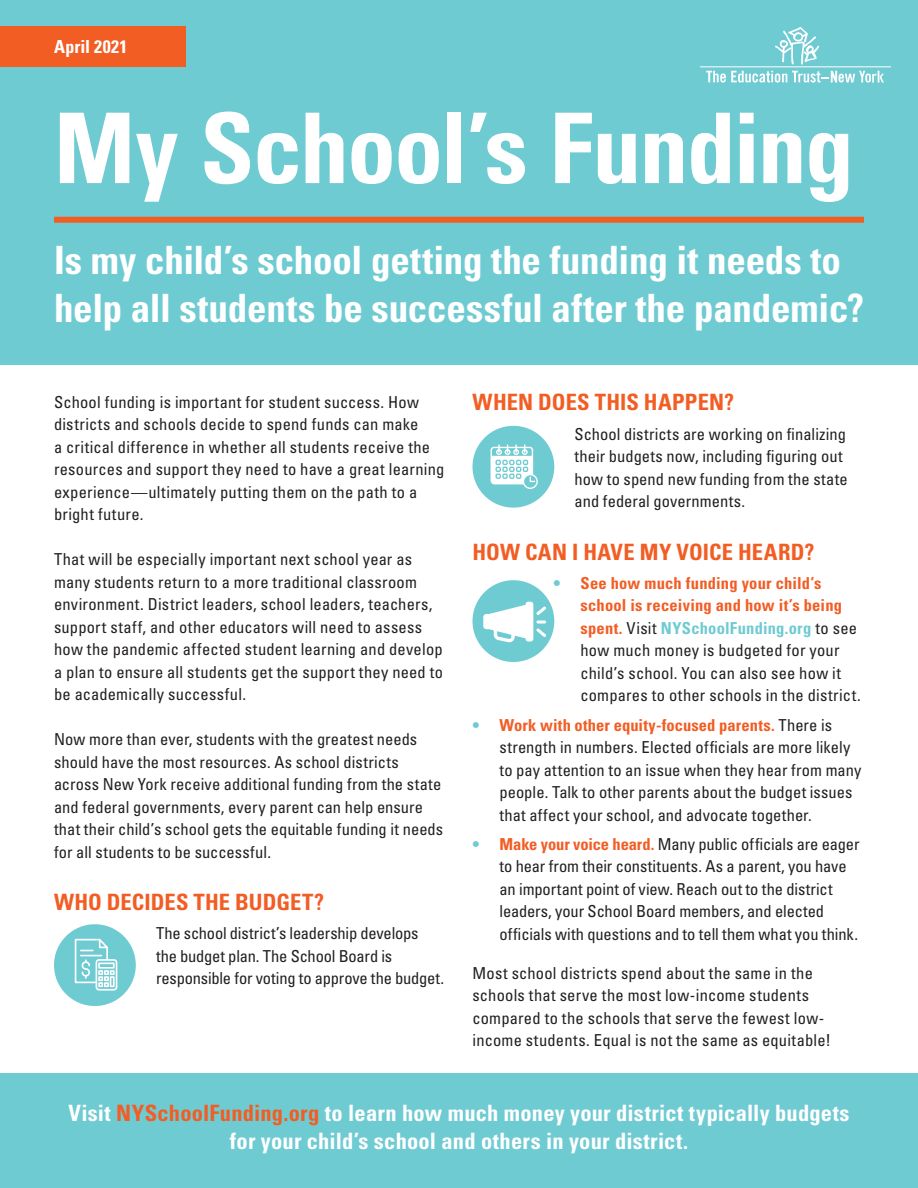
<style>
.page{position:relative;width:918px;height:1188px;background:#fff}
.page>*{position:absolute;margin:0;border:0;box-sizing:border-box;transform-origin:0 0}
.t1{font:700 condensed 97.5px "Univers LT Std";letter-spacing:-.015em;color:#fff}
.t2{font:700 condensed 39px/48px "Univers LT Std";letter-spacing:-.005em;color:#fff}
.t3{font:700 condensed 22.5px/28.5px "Univers LT Std";letter-spacing:.01em;color:#fff;text-align:center}
.subheads{font:700 condensed 22.5px "Univers LT Std";letter-spacing:.005em;color:#f25d24}
.t4{font:700 condensed 18px "Univers LT Std";letter-spacing:.02em;color:#fff}
.t5{font:condensed 16.5px/22.5px "Univers";letter-spacing:.01em;color:#231f20}
.t6{font:condensed 16.5px/22.5px "Univers";letter-spacing:-.01em;color:#231f20}
.s1{font-family:"Univers LT Std";font-weight:700;color:#6fcbd2}
.s2{font-family:"Univers LT Std";font-weight:700;color:#f25d24}
.s3{color:#f25d24}
</style>
<div class="page">
<div style="left:0;top:0;width:918px;height:364px;background:#6fcbd2"></div>
<div style="left:54px;top:217px;width:810px;height:6px;background:#f25d24"></div>
<div style="left:0;top:1074px;width:918px;height:114px;background:#6fcbd2"></div>
<svg style="left:775px;top:27px;width:44px;height:38px"></svg>
<hr style="left:700px;top:67px;width:191px;height:1px;background:#fff">
<svg style="left:706px;top:71px;width:178px;height:12px"></svg>
<div style="left:54px;top:924px;width:82px;height:82px;background:#6fcbd2;border-radius:50%"></div>
<svg style="left:75px;top:939px;width:42px;height:52px"></svg>
<div style="left:472px;top:426px;width:82px;height:82px;background:#6fcbd2;border-radius:50%"></div>
<svg style="left:491px;top:444px;width:47px;height:45px"></svg>
<div style="left:472px;top:580px;width:82px;height:82px;background:#6fcbd2;border-radius:50%"></div>
<svg style="left:483px;top:602px;width:63px;height:40px"></svg>
<div style="left:1px;top:26px;width:185px;height:41px;background:#f25d24"></div>
<p class="t4" style="left:54px;top:35px;width:75px">April 2021</p>
<p class="t1" style="left:54px;top:89px;width:801px">My School’s Funding</p>
<p class="t2" style="left:54px;top:236px;width:812px">Is my child’s school getting the funding it needs to help all students be successful after the pandemic?</p>
<p class="t5" style="left:54px;top:390px;width:392px">School funding is important for student success. How districts and schools decide to spend funds can make<br>a critical difference in whether all students receive the resources and support they need to have a great learning experience—ultimately putting them on the path to a bright future.</p>
<p class="t5" style="left:54px;top:548px;width:391px">That will be especially important next school year as many students return to a more traditional classroom environment. District leaders, school leaders, teachers, support staff, and other educators will need to assess how the pandemic affected student learning and develop a plan to ensure all students get the support they need to be academically successful.</p>
<p class="t5" style="left:54px;top:728px;width:391px">Now more than ever, students with the greatest needs should have the most resources. As school districts across New York receive additional funding from the state and federal governments, every parent can help ensure that their child’s school gets the equitable funding it needs for all students to be successful.</p>
<p class="subheads" style="left:54px;top:888px;width:272px">WHO DECIDES THE BUDGET?</p>
<p class="t6" style="left:156px;top:922px;width:290px">The school district’s leadership develops<br>the budget plan. The School Board is responsible for voting to approve the budget.</p>
<p class="subheads" style="left:472px;top:389px;width:263px">WHEN DOES THIS HAPPEN?</p>
<p class="t5" style="left:575px;top:422px;width:275px">School districts are working on finalizing their budgets now, including figuring out how to spend new funding from the state and federal governments.</p>
<p class="subheads" style="left:472px;top:538px;width:343px">HOW CAN I HAVE MY VOICE HEARD?</p>
<p class="t5" style="left:580px;top:571px;width:282px;text-indent:-27px"><span class="s1">•</span> <span class="s2">See how much funding your child’s school is receiving and how it’s being spent.</span> Visit <span class="s1">NYSchoolFunding.org</span> to see how much money is budgeted for your child’s school. You can also see how it compares to other schools in the district.</p>
<p class="t5" style="left:500px;top:713px;width:364px;text-indent:-27px"><span class="s1">•</span> <span class="s2">Work with other equity-focused parents.</span> There is strength in numbers. Elected officials are more likely to pay attention to an issue when they hear from many people. Talk to other parents about the budget issues that affect your school, and advocate together.</p>
<p class="t5" style="left:500px;top:832px;width:361px;text-indent:-27px"><span class="s1">•</span> <span class="s2">Make your voice heard.</span> Many public officials are eager to hear from their constituents. As a parent, you have an important point of view. Reach out to the district leaders, your School Board members, and elected officials with questions and to tell them what you think.</p>
<p class="t5" style="left:472px;top:961px;width:360px">Most school districts spend about the same in the schools that serve the most low-income students compared to the schools that serve the fewest low&shy;income students. Equal is not the same as equitable!</p>
<p class="t3" style="left:68px;top:1099px;width:783px">Visit <span class="s3">NYSchoolFunding.org</span> to learn how much money your district typically budgets for your child’s school and others in your district.</p>
</div>
